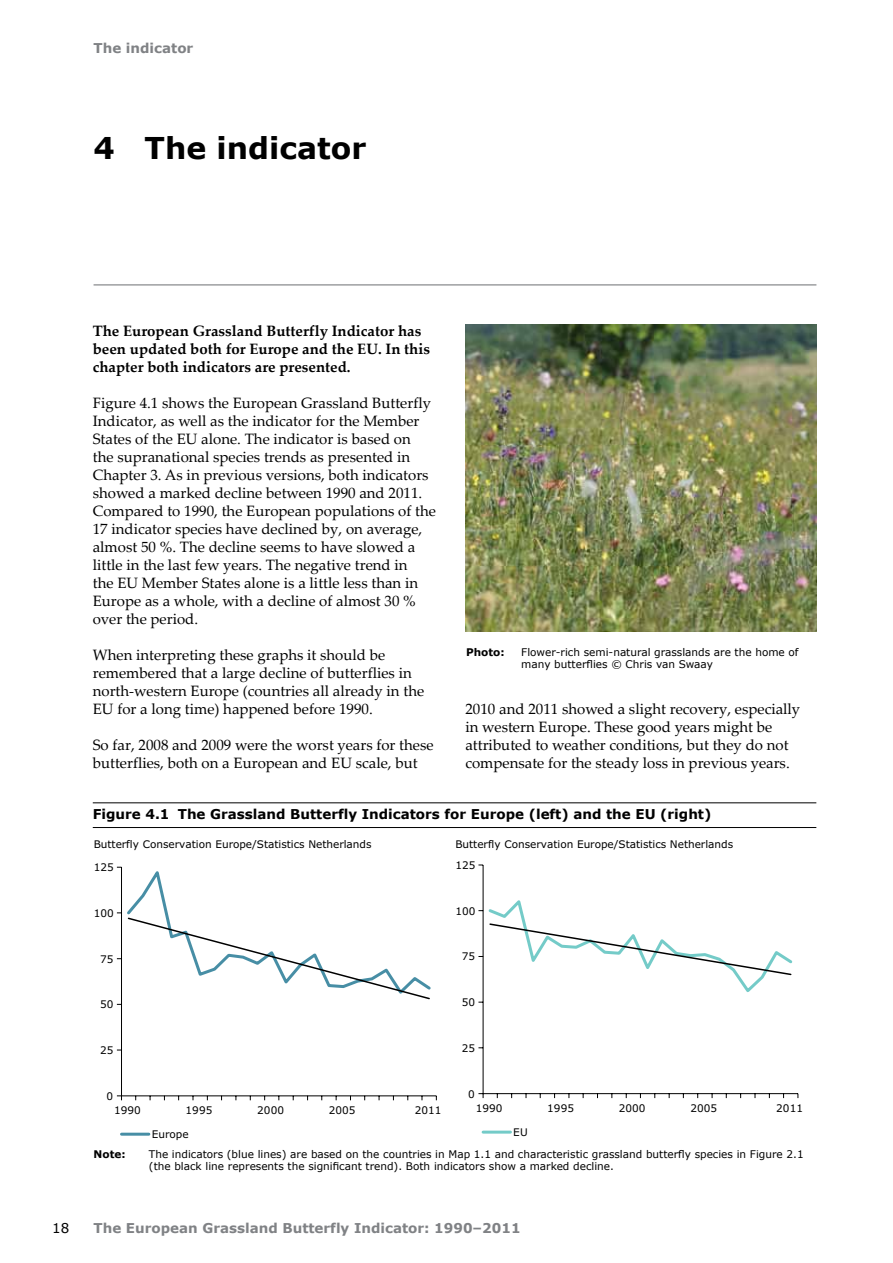
<style>
.page{position:relative;width:893px;height:1263px;background:#fff}
.page>*{position:absolute;margin:0;border:0;box-sizing:border-box;transform-origin:0 0}
.t1{font:700 30px "Verdana";color:#000}
.t2{font:15px/18px "Palatino Linotype";color:#000}
.t3{font:700 15px/18px "Palatino Linotype";color:#000}
.t4{font:700 13.5px "Verdana";color:#000}
.t5{font:700 13.5px "Verdana";color:#808285}
.t6{font:13.5px "Verdana";color:#000}
.t7{font:10.5px/12.8px "Verdana";color:#000}
.t8{font:700 10.5px "Verdana";color:#000}
</style>
<div class="page">
<hr style="left:94px;top:285px;width:722px;height:1px;background:#6d6e71">
<hr style="left:93px;top:802px;width:723px;height:1px;background:#000">
<hr style="left:93px;top:827px;width:723px;height:1px;background:#000">
<hr style="left:121px;top:867px;width:1px;height:229px;background:#000">
<hr style="left:122px;top:1095px;width:314px;height:1px;background:#000">
<svg style="left:117px;top:1095px;width:5px;height:5px"></svg>
<svg style="left:117px;top:866px;width:314px;height:139px"></svg>
<hr style="left:122px;top:1133px;width:27px;height:3px;background:#478ea5">
<hr style="left:483px;top:865px;width:1px;height:229px;background:#000">
<hr style="left:483px;top:1093px;width:315px;height:1px;background:#000">
<svg style="left:478px;top:1093px;width:6px;height:5px"></svg>
<svg style="left:478px;top:896px;width:315px;height:99px"></svg>
<hr style="left:483px;top:1130px;width:27px;height:3px;background:#74cbc8">
<img style="left:466px;top:324px;width:350px;height:307px">
<p class="t5" style="left:94px;top:39px;width:101px">The indicator</p>
<h1 class="t1" style="left:94px;top:127px;width:274px">4 The indicator</h1>
<p class="t3" style="left:93px;top:321px;width:339px">The European Grassland Butterfly Indicator has been updated both for Europe and the EU. In this chapter both indicators are presented.</p>
<p class="t2" style="left:93px;top:393px;width:345px">Figure 4.1 shows the European Grassland Butterfly Indicator, as well as the indicator for the Member States of the EU alone. The indicator is based on<br>the supranational species trends as presented in Chapter 3. As in previous versions, both indicators showed a marked decline between 1990 and 2011.<br>Compared to 1990, the European populations of the 17 indicator species have declined by, on average, almost 50 %. The decline seems to have slowed a little in the last few years. The negative trend in<br>the EU Member States alone is a little less than in Europe as a whole, with a decline of almost 30 % over the period.</p>
<p class="t2" style="left:93px;top:645px;width:333px">When interpreting these graphs it should be remembered that a large decline of butterflies in north-western Europe (countries all already in the EU for a long time) happened before 1990.</p>
<p class="t2" style="left:93px;top:735px;width:342px">So far, 2008 and 2009 were the worst years for these butterflies, both on a European and EU scale, but</p>
<p class="t8" style="left:466px;top:644px;width:40px">Photo:</p>
<p class="t7" style="left:521px;top:645px;width:279px">Flower-rich semi-natural grasslands are the home of many butterflies © Chris van Swaay</p>
<p class="t2" style="left:465px;top:699px;width:336px">2010 and 2011 showed a slight recovery, especially in western Europe. These good years might be attributed to weather conditions, but they do not compensate for the steady loss in previous years.</p>
<p class="t4" style="left:93px;top:805px;width:620px">Figure 4.1 The Grassland Butterfly Indicators for Europe (left) and the EU (right)</p>
<p class="t7" style="left:94px;top:838px;width:279px">Butterfly Conservation Europe/Statistics Netherlands</p>
<p class="t7" style="left:455px;top:838px;width:279px">Butterfly Conservation Europe/Statistics Netherlands</p>
<p class="t7" style="left:94px;top:861px;width:22px">125</p>
<p class="t7" style="left:455px;top:859px;width:22px">125</p>
<p class="t7" style="left:94px;top:906px;width:22px">100</p>
<p class="t7" style="left:455px;top:904px;width:22px">100</p>
<p class="t7" style="left:100px;top:952px;width:15px">75</p>
<p class="t7" style="left:462px;top:950px;width:15px">75</p>
<p class="t7" style="left:100px;top:998px;width:15px">50</p>
<p class="t7" style="left:462px;top:996px;width:15px">50</p>
<p class="t7" style="left:100px;top:1044px;width:15px">25</p>
<p class="t7" style="left:462px;top:1042px;width:15px">25</p>
<p class="t7" style="left:107px;top:1089px;width:8px">0</p>
<p class="t7" style="left:468px;top:1087px;width:8px">0</p>
<p class="t7" style="left:114px;top:1103px;width:28px">1990</p>
<p class="t7" style="left:186px;top:1103px;width:28px">1995</p>
<p class="t7" style="left:257px;top:1103px;width:28px">2000</p>
<p class="t7" style="left:329px;top:1103px;width:28px">2005</p>
<p class="t7" style="left:415px;top:1103px;width:28px">2011</p>
<p class="t7" style="left:152px;top:1128px;width:38px">Europe</p>
<p class="t7" style="left:476px;top:1101px;width:28px">1990</p>
<p class="t7" style="left:547px;top:1101px;width:28px">1995</p>
<p class="t7" style="left:619px;top:1101px;width:28px">2000</p>
<p class="t7" style="left:690px;top:1101px;width:28px">2005</p>
<p class="t7" style="left:776px;top:1101px;width:28px">2011</p>
<p class="t7" style="left:513px;top:1126px;width:16px">EU</p>
<p class="t8" style="left:94px;top:1146px;width:34px">Note:</p>
<p class="t7" style="left:149px;top:1147px;width:656px">The indicators (blue lines) are based on the countries in Map 1.1 and characteristic grassland butterfly species in Figure 2.1 (the black line represents the significant trend). Both indicators show a marked decline.</p>
<p class="t6" style="left:52px;top:1219px;width:19px">18</p>
<p class="t5" style="left:94px;top:1219px;width:429px">The European Grassland Butterfly Indicator: 1990–2011</p>
</div>
